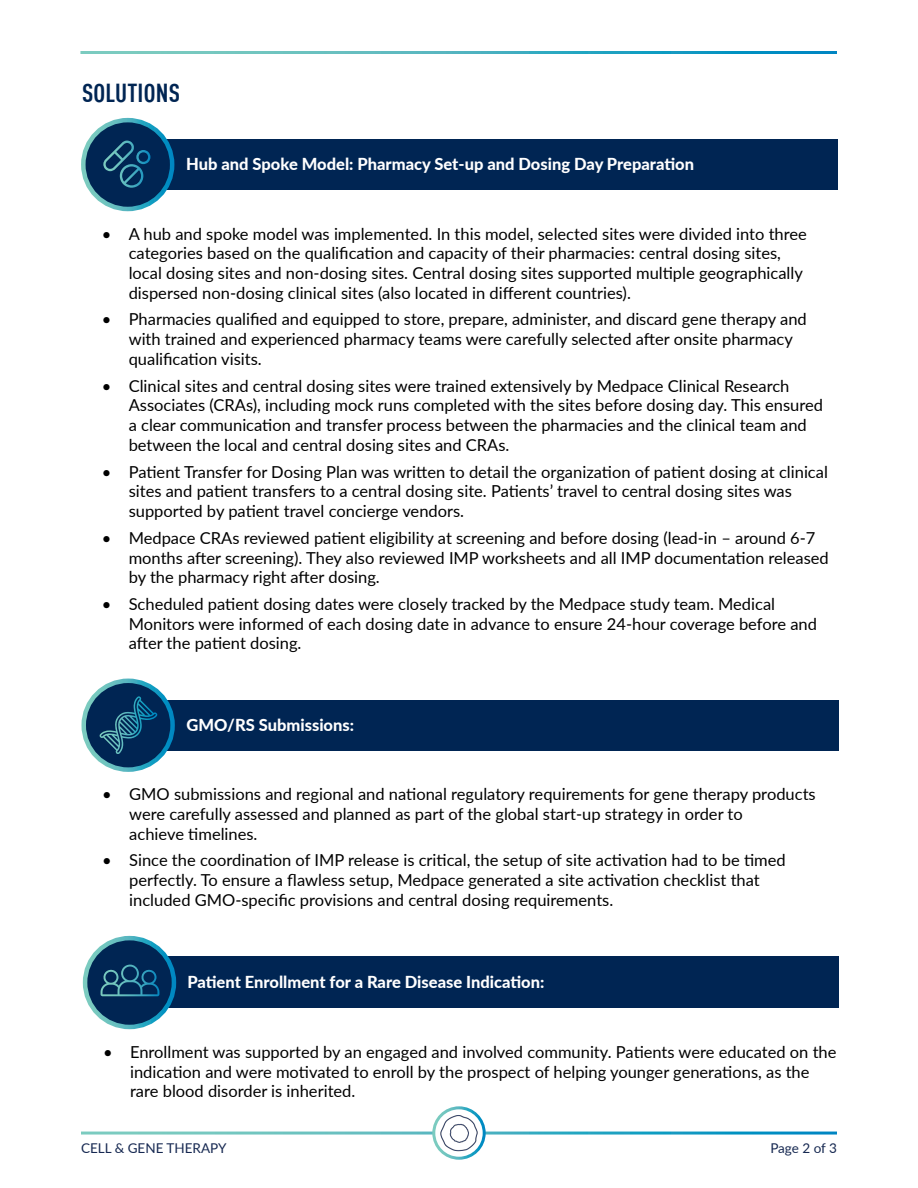
<style>
.page{position:relative;width:918px;height:1188px;background:#fff}
.page>*{position:absolute;margin:0;border:0;box-sizing:border-box;transform-origin:0 0}
.t1{font:700 condensed 25.5px "DINOT";letter-spacing:.01em;color:#002553}
.t2{font:16.5px/19.8px "Lato";color:#000}
.t3{font:800 16.5px "Lato";color:#fff}
.t4{font:13.5px "Lato";color:#162851}
</style>
<div class="page">
<svg style="left:434px;top:1108px;width:50px;height:50px"></svg>
<div style="left:432px;top:1106px;width:54px;height:54px;border:3px solid #fff;border-radius:50%"></div>
<img style="left:438px;top:1111px;width:43px;height:44px">
<div style="left:128px;top:139px;width:710px;height:51px;background:#002553"></div>
<div style="left:83px;top:120px;width:89px;height:89px;background:#002553;border-radius:50%"></div>
<div style="left:81px;top:118px;width:93px;height:93px;border:4px solid #fff;border-radius:50%"></div>
<div style="left:128px;top:700px;width:711px;height:50px;background:#002553"></div>
<svg style="left:84px;top:681px;width:89px;height:89px;fill:#002553"></svg>
<div style="left:81px;top:679px;width:94px;height:93px;border:4px solid #fff;border-radius:50%"></div>
<svg style="left:100px;top:696px;width:57px;height:58px"></svg>
<svg style="left:103px;top:141px;width:47px;height:47px"></svg>
<div style="left:129px;top:956px;width:710px;height:52px;background:#002553"></div>
<div style="left:85px;top:938px;width:89px;height:89px;background:#002553;border-radius:50%"></div>
<div style="left:83px;top:936px;width:93px;height:93px;border:4px solid #fff;border-radius:50%"></div>
<svg style="left:101px;top:965px;width:58px;height:31px"></svg>
<p class="t1" style="left:82px;top:74px;width:100px">SOLUTIONS</p>
<p class="t3" style="left:186px;top:152px;width:509px">Hub and Spoke Model: Pharmacy Set-up and Dosing Day Preparation</p>
<p class="t2" style="left:129px;top:223px;width:680px;text-indent:-27px">• A hub and spoke model was implemented. In this model, selected sites were divided into three categories based on the qualification and capacity of their pharmacies: central dosing sites, local dosing sites and non-dosing sites. Central dosing sites supported multiple geographically dispersed non-dosing clinical sites (also located in different countries).</p>
<p class="t2" style="left:129px;top:309px;width:680px;text-indent:-27px">• Pharmacies qualified and equipped to store, prepare, administer, and discard gene therapy and with trained and experienced pharmacy teams were carefully selected after onsite pharmacy qualification visits.</p>
<p class="t2" style="left:129px;top:375px;width:696px;text-indent:-27px">• Clinical sites and central dosing sites were trained extensively by Medpace Clinical Research Associates (CRAs), including mock runs completed with the sites before dosing day. This ensured a clear communication and transfer process between the pharmacies and the clinical team and between the local and central dosing sites and CRAs.</p>
<p class="t2" style="left:129px;top:461px;width:701px;text-indent:-27px">• Patient Transfer for Dosing Plan was written to detail the organization of patient dosing at clinical sites and patient transfers to a central dosing site. Patients’ travel to central dosing sites was supported by patient travel concierge vendors.</p>
<p class="t2" style="left:129px;top:527px;width:702px;text-indent:-27px">• Medpace CRAs reviewed patient eligibility at screening and before dosing (lead-in – around 6-7 months after screening). They also reviewed IMP worksheets and all IMP documentation released by the pharmacy right after dosing.</p>
<p class="t2" style="left:129px;top:593px;width:690px;text-indent:-27px">• Scheduled patient dosing dates were closely tracked by the Medpace study team. Medical<br>Monitors were informed of each dosing date in advance to ensure 24-hour coverage before and after the patient dosing.</p>
<p class="t3" style="left:187px;top:713px;width:169px">GMO/RS Submissions:</p>
<p class="t2" style="left:129px;top:784px;width:688px;text-indent:-27px">• GMO submissions and regional and national regulatory requirements for gene therapy products were carefully assessed and planned as part of the global start-up strategy in order to<br>achieve timelines.</p>
<p class="t2" style="left:129px;top:850px;width:658px;text-indent:-27px">• Since the coordination of IMP release is critical, the setup of site activation had to be timed perfectly. To ensure a flawless setup, Medpace generated a site activation checklist that included GMO-specific provisions and central dosing requirements.</p>
<p class="t3" style="left:187px;top:970px;width:359px">Patient Enrollment for a Rare Disease Indication:</p>
<p class="t2" style="left:130px;top:1041px;width:708px;text-indent:-27px">• Enrollment was supported by an engaged and involved community. Patients were educated on the indication and were motivated to enroll by the prospect of helping younger generations, as the rare blood disorder is inherited.</p>
<p class="t4" style="left:81px;top:1138px;width:147px">CELL &amp; GENE THERAPY</p>
<p class="t4" style="left:770px;top:1138px;width:68px">Page 2 of 3</p>
</div>
